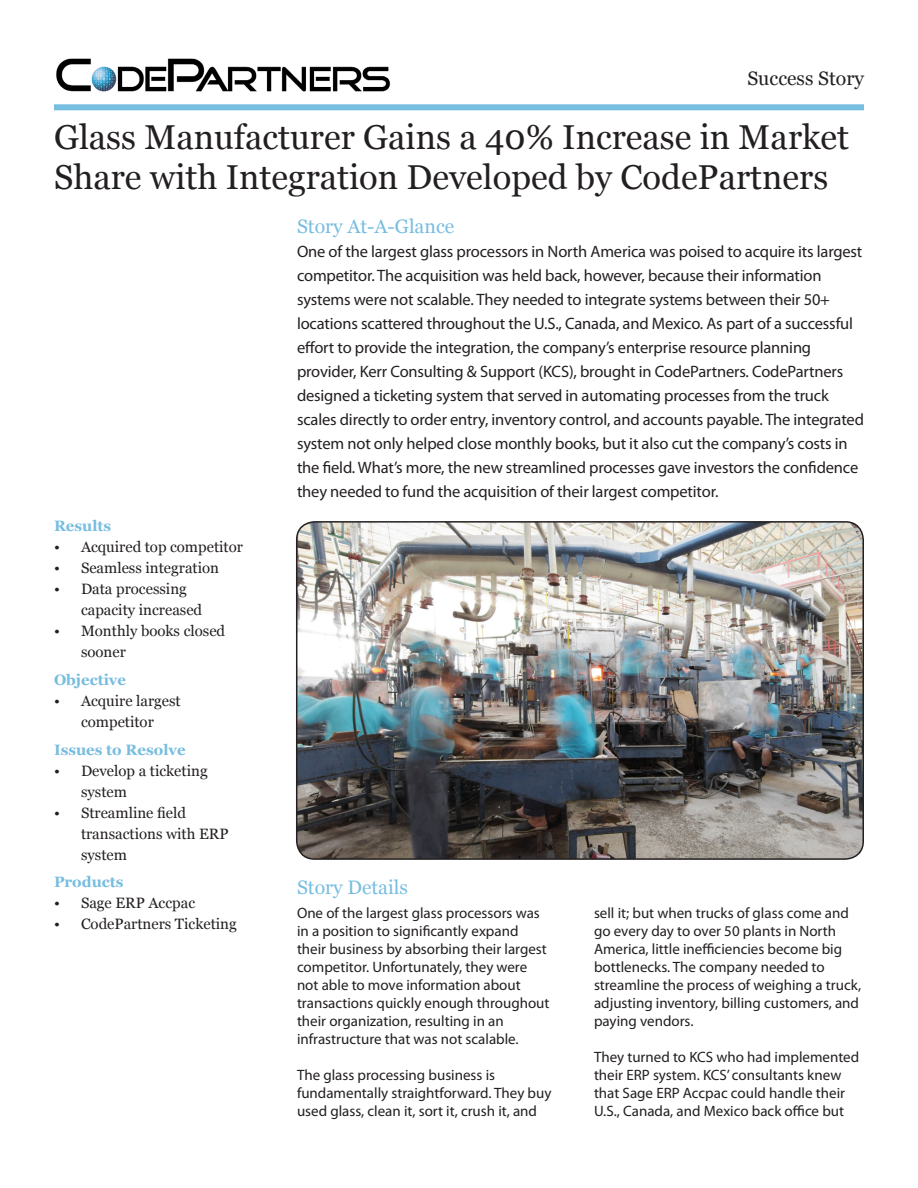
<style>
.page{position:relative;width:918px;height:1188px;background:#fff}
.page>*{position:absolute;margin:0;border:0;box-sizing:border-box;transform-origin:0 0}
.t1{font:34.5px/40.5px "Georgia";color:#231f20}
.t2{font:19.5px "Georgia";color:#77bde0}
.t3{font:19.5px "Georgia";color:#231f20}
.t4{font:16.5px/24px "Myriad Pro";letter-spacing:-.01em;color:#231f20}
.t5{font:15px/18px "Myriad Pro";color:#231f20}
.t6{font:15px/21px "Georgia";color:#231f20}
.t7{font:700 15px "Georgia";color:#77bde0}
</style>
<div class="page">
<img style="left:297px;top:522px;width:566px;height:337px">
<div style="left:296px;top:521px;width:568px;height:339px;border:2px solid #231f20;border-radius:18px"></div>
<img style="left:56px;top:58px;width:334px;height:34px">
<div style="left:54px;top:104px;width:810px;height:6px;background:#77bde0"></div>
<p class="t3" style="left:747px;top:66px;width:118px">Success Story</p>
<p class="t1" style="left:54px;top:118px;width:797px">Glass Manufacturer Gains a 40% Increase in Market<br>Share with Integration Developed by CodePartners</p>
<p class="t7" style="left:54px;top:516px;width:59px">Results</p>
<p class="t6" style="left:54px;top:537px;width:190px">• Acquired top competitor</p>
<p class="t6" style="left:54px;top:558px;width:167px">• Seamless integration</p>
<p class="t6" style="left:81px;top:579px;width:123px;text-indent:-27px">• Data processing capacity increased</p>
<p class="t6" style="left:81px;top:621px;width:146px;text-indent:-27px">• Monthly books closed sooner</p>
<p class="t7" style="left:54px;top:670px;width:74px">Objective</p>
<p class="t6" style="left:54px;top:690px;width:128px;text-align:center">• Acquire largest competitor</p>
<p class="t7" style="left:54px;top:740px;width:133px">Issues to Resolve</p>
<p class="t6" style="left:81px;top:760px;width:128px;text-indent:-27px">• Develop a ticketing system</p>
<p class="t6" style="left:81px;top:802px;width:149px;text-indent:-27px">• Streamline field transactions with ERP system</p>
<p class="t7" style="left:54px;top:873px;width:71px">Products</p>
<p class="t6" style="left:54px;top:893px;width:143px">• Sage ERP Accpac</p>
<p class="t6" style="left:54px;top:914px;width:184px">• CodePartners Ticketing</p>
<p class="t2" style="left:297px;top:215px;width:159px">Story At-A-Glance</p>
<p class="t4" style="left:297px;top:239px;width:568px">One of the largest glass processors in North America was poised to acquire its largest competitor. The acquisition was held back, however, because their information systems were not scalable. They needed to integrate systems between their 50+ locations scattered throughout the U.S., Canada, and Mexico. As part of a successful effort to provide the integration, the company’s enterprise resource planning provider, Kerr Consulting &amp; Support (KCS), brought in CodePartners. CodePartners designed a ticketing system that served in automating processes from the truck scales directly to order entry, inventory control, and accounts payable. The integrated system not only helped close monthly books, but it also cut the company’s costs in the field. What’s more, the new streamlined processes gave investors the confidence they needed to fund the acquisition of their largest competitor.</p>
<p class="t2" style="left:297px;top:875px;width:112px">Story Details</p>
<p class="t5" style="left:297px;top:904px;width:254px">One of the largest glass processors was in a position to significantly expand their business by absorbing their largest competitor. Unfortunately, they were not able to move information about transactions quickly enough throughout their organization, resulting in an infrastructure that was not scalable.</p>
<p class="t5" style="left:297px;top:1066px;width:256px">The glass processing business is fundamentally straightforward. They buy used glass, clean it, sort it, crush it, and</p>
<p class="t5" style="left:594px;top:904px;width:269px">sell it; but when trucks of glass come and go every day to over 50 plants in North America, little inefficiencies become big bottlenecks. The company needed to streamline the process of weighing a truck, adjusting inventory, billing customers, and paying vendors.</p>
<p class="t5" style="left:594px;top:1048px;width:267px">They turned to KCS who had implemented their ERP system. KCS’ consultants knew that Sage ERP Accpac could handle their U.S., Canada, and Mexico back office but</p>
</div>
